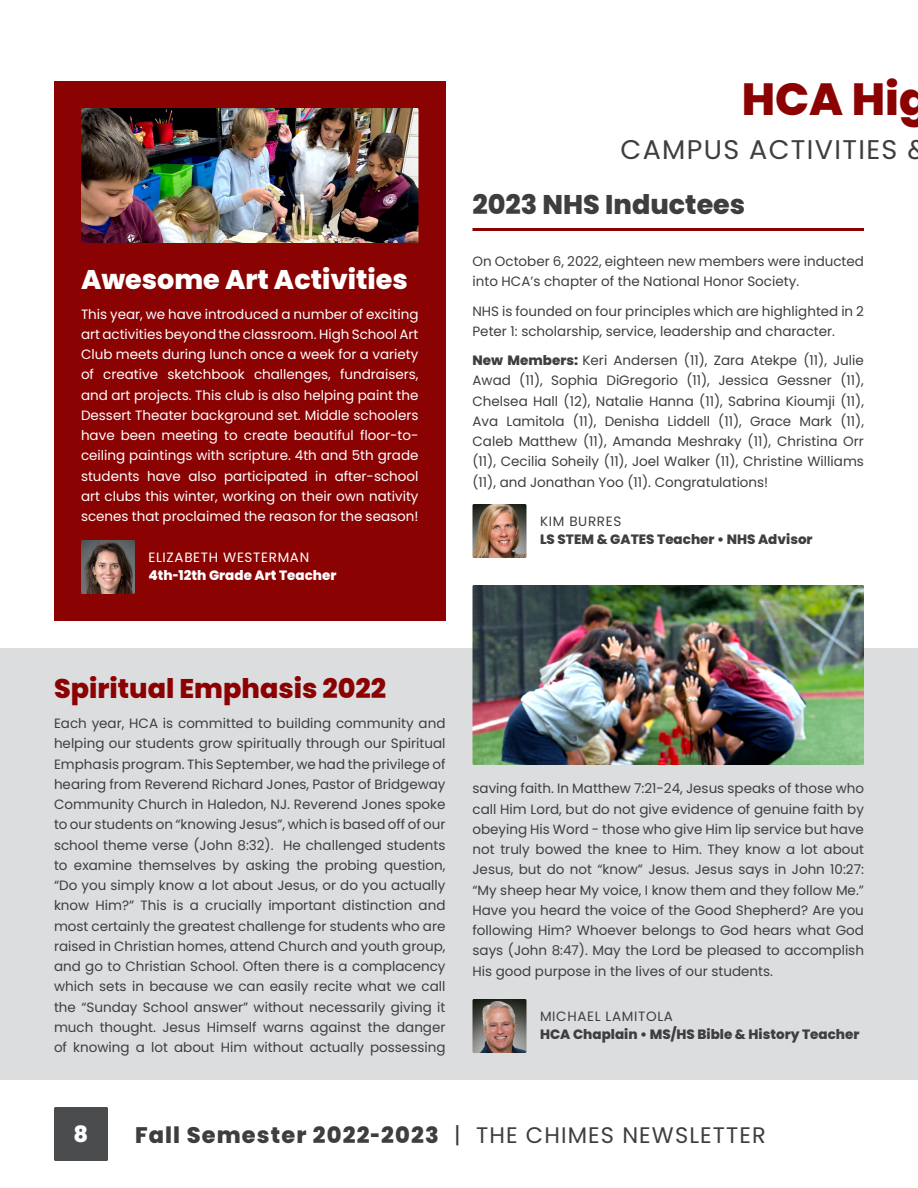
<style>
.page{position:relative;width:918px;height:1188px;background:#fff}
.page>*{position:absolute;margin:0;border:0;box-sizing:border-box;transform-origin:0 0}
.t1{font:800 45px "Poppins";color:#8b0202}
.t2{font:800 27px "Poppins";color:#8b0202}
.t3{font:800 27px "Poppins";color:#fff}
.t4{font:27px "Poppins";letter-spacing:.05em;color:#3e3e3f}
.t5{font:800 27px "Poppins";color:#3e3e3f}
.t6{font:800 22.5px "Poppins";letter-spacing:.05em;color:#3e3e3f}
.t7{font:800 22.5px "Poppins";color:#fff}
.t8{font:13.5px/20.2px "Poppins";color:#3e3e3f;text-align:justify}
.t9{font:13.5px/20.2px "Poppins";color:#fff;text-align:justify}
.t10{font:800 13.5px "Poppins";color:#3e3e3f}
.t11{font:13.5px "Poppins";letter-spacing:.05em;color:#3e3e3f}
.t12{font:800 13.5px "Poppins";color:#fff}
.t13{font:13.5px "Poppins";letter-spacing:.05em;color:#fff}
.s1{font-weight:800}
.s2{font-weight:400}
</style>
<div class="page">
<div style="left:54px;top:1107px;width:54px;height:54px;background:#4b4c4d;border-radius:2px"></div>
<hr style="left:472px;top:228px;width:392px;height:3px;background:#8b0202">
<img style="left:472px;top:504px;width:54px;height:54px">
<div style="left:0;top:648px;width:918px;height:432px;background:#dcdddf"></div>
<img style="left:472px;top:999px;width:54px;height:54px">
<img style="left:472px;top:585px;width:392px;height:180px">
<div style="left:54px;top:81px;width:392px;height:540px;background:#8b0202"></div>
<img style="left:81px;top:108px;width:337px;height:135px">
<img style="left:81px;top:540px;width:54px;height:54px">
<p class="t3" style="left:81px;top:263px;width:328px">Awesome Art Activities</p>
<p class="t9" style="left:81px;top:304px;width:339px">This year, we have introduced a number of exciting art activities beyond the classroom. High School Art Club meets during lunch once a week for a variety of creative sketchbook challenges, fundraisers, and art projects. This club is also helping paint the Dessert Theater background set. Middle schoolers have been meeting to create beautiful floor-to&shy;ceiling paintings with scripture. 4th and 5th grade students have also participated in after-school art clubs this winter, working on their own nativity scenes that proclaimed the reason for the season!</p>
<p class="t13" style="left:148px;top:549px;width:162px">ELIZABETH WESTERMAN</p>
<p class="t12" style="left:148px;top:567px;width:190px">4th-12th Grade Art Teacher</p>
<p class="t1" style="left:742px;top:73px;width:190px">HCA Hig</p>
<p class="t4" style="left:621px;top:134px;width:308px">CAMPUS ACTIVITIES &amp;</p>
<p class="t5" style="left:472px;top:188px;width:274px">2023 NHS Inductees</p>
<p class="t8" style="left:472px;top:251px;width:393px">On October 6, 2022, eighteen new members were inducted into HCA’s chapter of the National Honor Society.</p>
<p class="t8" style="left:472px;top:301px;width:393px">NHS is founded on four principles which are highlighted in 2<br>Peter 1: scholarship, service, leadership and character.</p>
<p class="t8" style="left:472px;top:350px;width:393px"><span class="s1">New Members:</span> Keri Andersen (11), Zara Atekpe (11), Julie Awad (11), Sophia DiGregorio (11), Jessica Gessner (11), Chelsea Hall (12), Natalie Hanna (11), Sabrina Kioumji (11), Ava Lamitola (11), Denisha Liddell (11), Grace Mark (11), Caleb Matthew (11), Amanda Meshraky (11), Christina Orr (11), Cecilia Soheily (11), Joel Walker (11), Christine Williams (11), and Jonathan Yoo (11). Congratulations!</p>
<p class="t11" style="left:540px;top:513px;width:83px">KIM BURRES</p>
<p class="t10" style="left:540px;top:531px;width:274px">LS STEM &amp; GATES Teacher • NHS Advisor</p>
<p class="t2" style="left:54px;top:673px;width:334px">Spiritual Emphasis 2022</p>
<p class="t8" style="left:54px;top:713px;width:393px">Each year, HCA is committed to building community and helping our students grow spiritually through our Spiritual Emphasis program. This September, we had the privilege of hearing from Reverend Richard Jones, Pastor of Bridgeway Community Church in Haledon, NJ. Reverend Jones spoke to our students on “knowing Jesus”, which is based off of our school theme verse (John 8:32). He challenged students to examine themselves by asking the probing question, “Do you simply know a lot about Jesus, or do you actually know Him?” This is a crucially important distinction and most certainly the greatest challenge for students who are raised in Christian homes, attend Church and youth group, and go to Christian School. Often there is a complacency which sets in because we can easily recite what we call the “Sunday School answer” without necessarily giving it much thought. Jesus Himself warns against the danger of knowing a lot about Him without actually possessing</p>
<p class="t8" style="left:472px;top:779px;width:393px">saving faith. In Matthew 7:21-24, Jesus speaks of those who call Him Lord, but do not give evidence of genuine faith by obeying His Word - those who give Him lip service but have not truly bowed the knee to Him. They know a lot about Jesus, but do not “know” Jesus. Jesus says in John 10:27: “My sheep hear My voice, I know them and they follow Me.” Have you heard the voice of the Good Shepherd? Are you following Him? Whoever belongs to God hears what God says (John 8:47). May the Lord be pleased to accomplish His good purpose in the lives of our students.</p>
<p class="t11" style="left:540px;top:1008px;width:135px">MICHAEL LAMITOLA</p>
<p class="t10" style="left:540px;top:1026px;width:321px">HCA Chaplain • MS/HS Bible &amp; History Teacher</p>
<h3 class="t7" style="left:74px;top:1121px;width:16px">8</h3>
<h3 class="t6" style="left:135px;top:1122px;width:632px">Fall Semester 2022-2023 <span class="s2">| THE CHIMES NEWSLETTER</span></h3>
</div>
